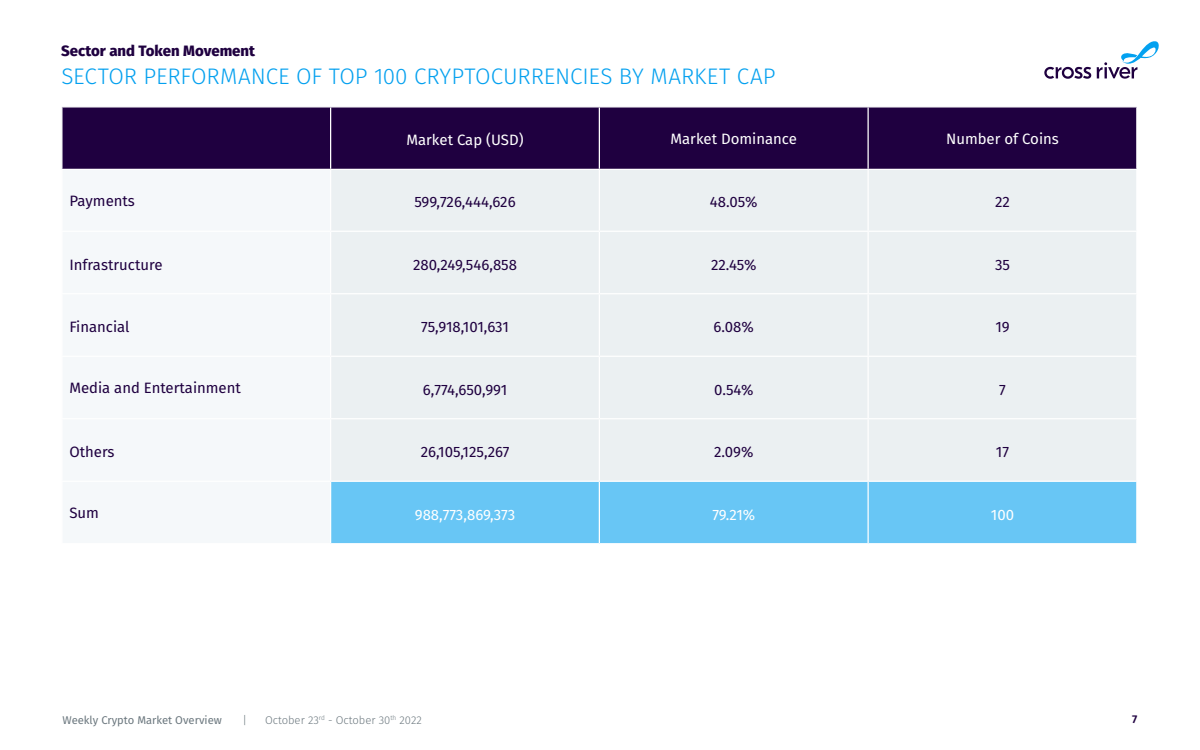
<style>
.page{position:relative;width:1200px;height:750px;background:#fff}
.page>*{position:absolute;margin:0;border:0;box-sizing:border-box;transform-origin:0 0}
.t1{font:300 22.5px "Fira Sans";letter-spacing:-.005em;color:#03a0ef}
.t2{font:15px "Fira Sans";color:#1f0040}
.t3{font:15px "Fira Sans";color:#fff}
.t4{font:800 15px "Fira Sans";color:#1f0040}
.t5{font:300 11.25px "Fira Sans";color:#6c787f}
.t6{font:11.25px "Fira Sans";color:#6c787f}
.t7{font:600 11.25px "Fira Sans";color:#1f0040}
</style>
<div class="page">
<svg style="left:1044px;top:41px;width:115px;height:38px"></svg>
<div style="left:62px;top:108px;width:1074px;height:61px;background:#1f0040"></div>
<div style="left:331px;top:170px;width:805px;height:311px;background:#ebf0f2"></div>
<div style="left:331px;top:294px;width:805px;height:62px;background:#ebf0f2"></div>
<div style="left:331px;top:482px;width:805px;height:61px;background:#68c6f5"></div>
<hr style="left:330px;top:108px;width:1px;height:61px;background:#fff">
<hr style="left:599px;top:108px;width:1px;height:61px;background:#fff">
<hr style="left:868px;top:108px;width:1px;height:61px;background:#fff">
<hr style="left:599px;top:170px;width:1px;height:61px;background:#fff">
<hr style="left:868px;top:170px;width:1px;height:61px;background:#fff">
<hr style="left:331px;top:231px;width:268px;height:1px;background:#fff">
<hr style="left:599px;top:231px;width:269px;height:1px;background:#fff">
<hr style="left:599px;top:232px;width:1px;height:61px;background:#fff">
<hr style="left:868px;top:231px;width:270px;height:1px;background:#fff">
<hr style="left:868px;top:232px;width:1px;height:61px;background:#fff">
<hr style="left:331px;top:293px;width:268px;height:1px;background:#fff">
<hr style="left:599px;top:293px;width:269px;height:1px;background:#fff">
<hr style="left:599px;top:294px;width:1px;height:62px;background:#fff">
<hr style="left:868px;top:293px;width:270px;height:1px;background:#fff">
<hr style="left:868px;top:294px;width:1px;height:62px;background:#fff">
<hr style="left:331px;top:356px;width:268px;height:1px;background:#fff">
<hr style="left:599px;top:356px;width:269px;height:1px;background:#fff">
<hr style="left:599px;top:357px;width:1px;height:61px;background:#fff">
<hr style="left:868px;top:356px;width:270px;height:1px;background:#fff">
<hr style="left:868px;top:357px;width:1px;height:61px;background:#fff">
<hr style="left:331px;top:418px;width:268px;height:1px;background:#fff">
<hr style="left:599px;top:418px;width:269px;height:1px;background:#fff">
<hr style="left:599px;top:419px;width:1px;height:62px;background:#fff">
<hr style="left:868px;top:418px;width:270px;height:1px;background:#fff">
<hr style="left:868px;top:419px;width:1px;height:62px;background:#fff">
<hr style="left:599px;top:482px;width:1px;height:61px;background:#fff">
<hr style="left:868px;top:482px;width:1px;height:61px;background:#fff">
<p class="t4" style="left:61px;top:38px;width:195px">Sector and Token Movement</p>
<h1 class="t1" style="left:61px;top:60px;width:716px">SECTOR PERFORMANCE OF TOP 100 CRYPTOCURRENCIES BY MARKET CAP</h1>
<p class="t3" style="left:406px;top:129px;width:119px">Market Cap (USD)</p>
<p class="t3" style="left:671px;top:127px;width:128px">Market Dominance</p>
<p class="t3" style="left:946px;top:127px;width:114px">Number of Coins</p>
<p class="t2" style="left:69px;top:189px;width:67px">Payments</p>
<p class="t2" style="left:414px;top:191px;width:103px">599,726,444,626</p>
<p class="t2" style="left:710px;top:191px;width:49px">48.05%</p>
<p class="t2" style="left:995px;top:191px;width:16px">22</p>
<p class="t2" style="left:69px;top:253px;width:95px">Infrastructure</p>
<p class="t2" style="left:413px;top:253px;width:106px">280,249,546,858</p>
<p class="t2" style="left:711px;top:253px;width:47px">22.45%</p>
<p class="t2" style="left:995px;top:253px;width:16px">35</p>
<p class="t2" style="left:69px;top:315px;width:62px">Financial</p>
<p class="t2" style="left:421px;top:315px;width:89px">75,918,101,631</p>
<p class="t2" style="left:714px;top:315px;width:42px">6.08%</p>
<p class="t2" style="left:995px;top:315px;width:16px">19</p>
<p class="t2" style="left:69px;top:377px;width:173px">Media and Entertainment</p>
<p class="t2" style="left:423px;top:378px;width:86px">6,774,650,991</p>
<p class="t2" style="left:714px;top:378px;width:41px">0.54%</p>
<p class="t2" style="left:999px;top:378px;width:8px">7</p>
<p class="t2" style="left:69px;top:440px;width:47px">Others</p>
<p class="t2" style="left:421px;top:440px;width:90px">26,105,125,267</p>
<p class="t2" style="left:714px;top:440px;width:41px">2.09%</p>
<p class="t2" style="left:996px;top:440px;width:15px">17</p>
<p class="t2" style="left:69px;top:502px;width:31px">Sum</p>
<p class="t3" style="left:415px;top:503px;width:102px">988,773,869,373</p>
<p class="t3" style="left:712px;top:503px;width:44px">79.21%</p>
<p class="t3" style="left:991px;top:503px;width:25px">100</p>
<p class="t6" style="left:62px;top:712px;width:161px">Weekly Crypto Market Overview</p>
<p class="t5" style="left:242px;top:712px;width:6px">|</p>
<p class="t5" style="left:265px;top:712px;width:158px">October 23<sup>rd</sup> - October 30<sup>th</sup> 2022</p>
<p class="t7" style="left:1132px;top:711px;width:7px">7</p>
</div>
